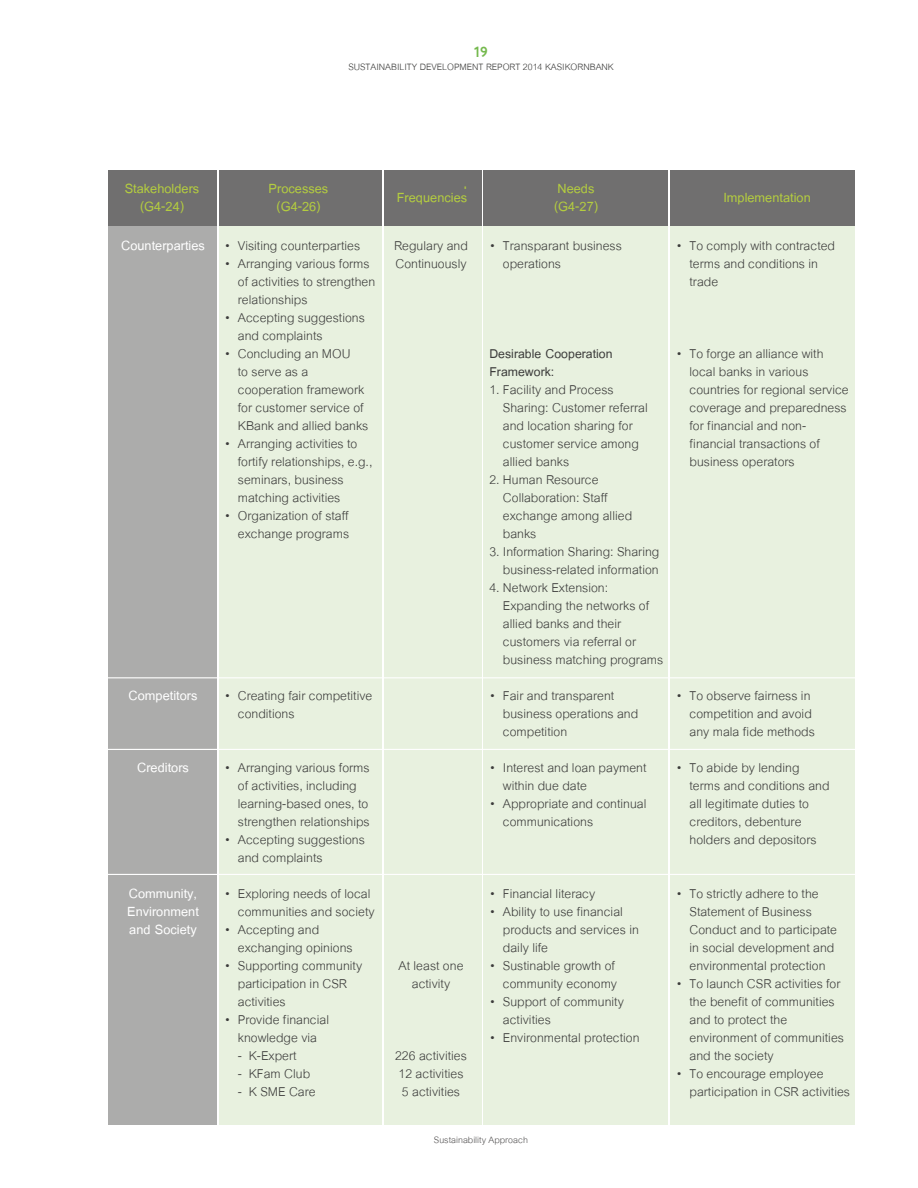
<style>
.page{position:relative;width:918px;height:1188px;background:#fff}
.page>*{position:absolute;margin:0;border:0;box-sizing:border-box;transform-origin:0 0}
.t1{font:25.5px "K Bsirichana";color:#75b94e}
.t2{font:700 19.5px "Cordia New";color:#b4cd3f}
.t3{font:700 19.5px/18px "Cordia New";color:#fff;text-align:justify}
.t4{font:18.75px/18px "Cordia New";color:#3c3c3b}
.t5{font:700 18.75px/18px "Cordia New";color:#3c3c3b}
.t6{font:13.5px "Cordia New";color:#3c3c3b}
.t7{font:13.5px "Cordia New";color:#555454}
</style>
<div class="page">
<div style="left:108px;top:170px;width:109px;height:954px;background:#acacab"></div>
<div style="left:219px;top:170px;width:163px;height:954px;background:#e8f1df"></div>
<div style="left:384px;top:170px;width:97px;height:954px;background:#e8f1df"></div>
<div style="left:483px;top:170px;width:185px;height:954px;background:#e8f1df"></div>
<div style="left:670px;top:170px;width:184px;height:954px;background:#e8f1df"></div>
<div style="left:108px;top:170px;width:109px;height:55px;background:#706f6f"></div>
<div style="left:219px;top:170px;width:163px;height:55px;background:#706f6f"></div>
<div style="left:384px;top:170px;width:97px;height:55px;background:#706f6f"></div>
<div style="left:483px;top:170px;width:185px;height:55px;background:#706f6f"></div>
<div style="left:670px;top:170px;width:184px;height:55px;background:#706f6f"></div>
<hr style="left:104px;top:677px;width:757px;height:1px;background:#fff">
<hr style="left:104px;top:749px;width:757px;height:1px;background:#fff">
<hr style="left:104px;top:874px;width:757px;height:1px;background:#fff">
<h1 class="t1" style="left:474px;top:33px;width:15px">19</h1>
<p class="t6" style="left:348px;top:58px;width:267px">SUSTAINABILITY DEVELOPMENT REPORT 2014 KASIKORNBANK</p>
<p class="t2" style="left:125px;top:177px;width:76px">Stakeholders</p>
<p class="t2" style="left:269px;top:177px;width:61px">Processes</p>
<p class="t2" style="left:397px;top:186px;width:74px">Frequencies่</p>
<p class="t2" style="left:558px;top:177px;width:38px">Needs</p>
<p class="t2" style="left:140px;top:195px;width:46px">(G4-24)</p>
<p class="t2" style="left:277px;top:195px;width:46px">(G4-26)</p>
<p class="t2" style="left:554px;top:195px;width:46px">(G4-27)</p>
<p class="t3" style="left:121px;top:237px;width:85px">Counterparties</p>
<p class="t4" style="left:224px;top:236px;width:137px">• Visiting counterparties</p>
<p class="t4" style="left:238px;top:254px;width:139px;text-indent:-14px">• Arranging various forms of activities to strengthen relationships</p>
<p class="t4" style="left:238px;top:308px;width:129px;text-indent:-14px">• Accepting suggestions and complaints</p>
<p class="t4" style="left:238px;top:344px;width:132px;text-indent:-14px">• Concluding an MOU<br>to serve as a cooperation framework for customer service of<br>KBank and allied banks</p>
<p class="t4" style="left:238px;top:434px;width:136px;text-indent:-14px">• Arranging activities to fortify relationships, e.g., seminars, business matching activities</p>
<p class="t4" style="left:224px;top:506px;width:126px;text-align:right">• Organization of staff exchange programs</p>
<p class="t4" style="left:394px;top:236px;width:75px">Regulary and<br>Continuously</p>
<p class="t3" style="left:129px;top:687px;width:70px">Competitors</p>
<p class="t3" style="left:137px;top:759px;width:53px">Creditors</p>
<p class="t3" style="left:127px;top:885px;width:73px">Community, Environment and Society</p>
<p class="t4" style="left:238px;top:686px;width:136px;text-indent:-14px">• Creating fair competitive conditions</p>
<p class="t4" style="left:238px;top:758px;width:133px;text-indent:-14px">• Arranging various forms of activities, including learning-based ones, to strengthen relationships</p>
<p class="t4" style="left:238px;top:830px;width:129px;text-indent:-14px">• Accepting suggestions and complaints</p>
<p class="t4" style="left:224px;top:884px;width:152px;text-align:right">• Exploring needs of local communities and society</p>
<p class="t4" style="left:238px;top:920px;width:116px;text-indent:-14px">• Accepting and exchanging opinions</p>
<p class="t4" style="left:238px;top:956px;width:126px;text-indent:-14px">• Supporting community participation in CSR activities</p>
<p class="t4" style="left:224px;top:1010px;width:106px;text-align:center">• Provide financial knowledge via</p>
<p class="t4" style="left:238px;top:1046px;width:60px">- K-Expert</p>
<p class="t4" style="left:238px;top:1064px;width:74px">- KFam Club</p>
<p class="t4" style="left:238px;top:1082px;width:79px">- K SME Care</p>
<p class="t4" style="left:399px;top:956px;width:66px;text-align:center">At least one activity</p>
<p class="t4" style="left:395px;top:1046px;width:73px">226 activities<br>12 activities<br>5 activities</p>
<p class="t4" style="left:503px;top:236px;width:120px;text-indent:-13px">• Transparant business operations</p>
<p class="t5" style="left:489px;top:344px;width:125px">Desirable Cooperation<br>Framework:</p>
<p class="t4" style="left:503px;top:380px;width:146px;text-indent:-14px">1. Facility and Process<br>Sharing: Customer referral and location sharing for customer service among allied banks</p>
<p class="t4" style="left:503px;top:470px;width:131px;text-indent:-14px">2. Human Resource<br>Collaboration: Staff exchange among allied banks</p>
<p class="t4" style="left:489px;top:542px;width:171px;text-align:right">3. Information Sharing: Sharing business-related information</p>
<p class="t4" style="left:503px;top:578px;width:162px;text-indent:-14px">4. Network Extension:<br>Expanding the networks of allied banks and their customers via referral or business matching programs</p>
<p class="t4" style="left:503px;top:686px;width:137px;text-indent:-13px">• Fair and transparent business operations and competition</p>
<p class="t4" style="left:503px;top:758px;width:145px;text-indent:-14px">• Interest and loan payment within due date</p>
<p class="t4" style="left:503px;top:794px;width:145px;text-indent:-14px">• Appropriate and continual communications</p>
<p class="t4" style="left:489px;top:884px;width:107px">• Financial literacy</p>
<p class="t4" style="left:503px;top:902px;width:137px;text-indent:-14px">• Ability to use financial products and services in daily life</p>
<p class="t4" style="left:489px;top:956px;width:129px;text-align:right">• Sustinable growth of community economy</p>
<p class="t4" style="left:503px;top:992px;width:122px;text-indent:-14px">• Support of community activities</p>
<p class="t4" style="left:489px;top:1028px;width:152px">• Environmental protection</p>
<p class="t2" style="left:723px;top:186px;width:89px">Implementation</p>
<p class="t4" style="left:690px;top:236px;width:147px;text-indent:-14px">• To comply with contracted terms and conditions in trade</p>
<p class="t4" style="left:690px;top:344px;width:161px;text-indent:-14px">• To forge an alliance with local banks in various countries for regional service coverage and preparedness for financial and non&shy;financial transactions of business operators</p>
<p class="t4" style="left:690px;top:686px;width:127px;text-indent:-14px">• To observe fairness in competition and avoid any mala fide methods</p>
<p class="t4" style="left:690px;top:758px;width:142px;text-indent:-13px">• To abide by lending terms and conditions and all legitimate duties to creditors, debenture holders and depositors</p>
<p class="t4" style="left:690px;top:884px;width:149px;text-indent:-14px">• To strictly adhere to the<br>Statement of Business<br>Conduct and to participate in social development and environmental protection</p>
<p class="t4" style="left:690px;top:974px;width:156px;text-indent:-14px">• To launch CSR activities for the benefit of communities and to protect the environment of communities and the society</p>
<p class="t4" style="left:690px;top:1064px;width:162px;text-indent:-14px">• To encourage employee participation in CSR activities</p>
<p class="t7" style="left:434px;top:1131px;width:95px">Sustainability Approach</p>
</div>
